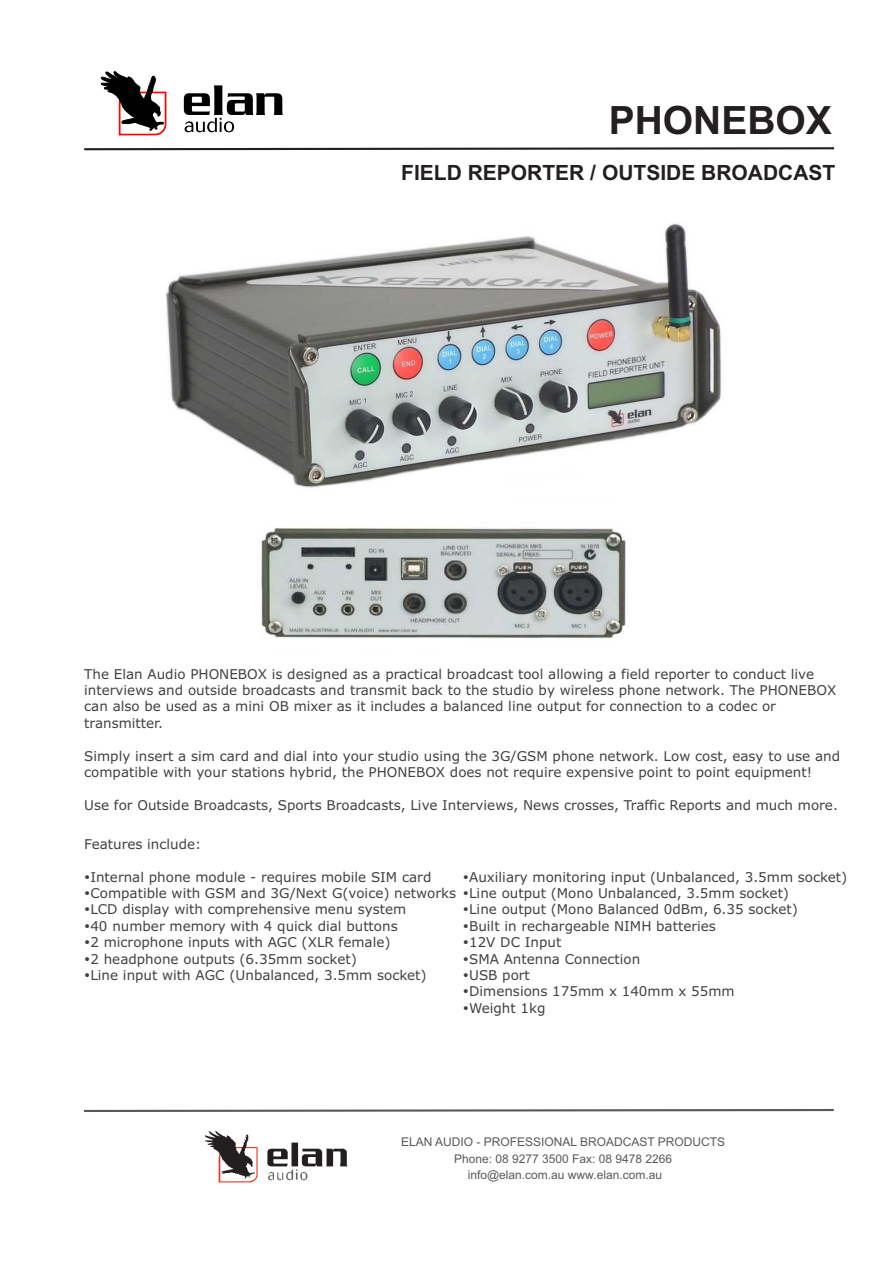
<style>
.page{position:relative;width:893px;height:1263px;background:#fff}
.page>*{position:absolute;margin:0;border:0;box-sizing:border-box;transform-origin:0 0}
.t1{font:700 39px "Arial";color:#231f20}
.t2{font:700 21px "Arial";color:#231f20}
.t3{font:13.5px/16.4px "Verdana";color:#414142}
.t4{font:12px/16px "Arial";color:#58595b;text-align:center}
</style>
<div class="page">
<svg style="left:83px;top:1109px;width:751px;height:3px"></svg>
<svg style="left:84px;top:147px;width:751px;height:4px"></svg>
<svg style="left:101px;top:71px;width:66px;height:65px"></svg>
<svg style="left:184px;top:85px;width:99px;height:47px"></svg>
<img style="left:205px;top:1131px;width:143px;height:51px">
<img style="left:261px;top:527px;width:365px;height:112px">
<img style="left:166px;top:223px;width:555px;height:265px">
<h1 class="t1" style="left:609px;top:106px;width:225px">PHONEBOX</h1>
<h2 class="t2" style="left:401px;top:165px;width:436px">FIELD REPORTER / OUTSIDE BROADCAST</h2>
<p class="t3" style="left:84px;top:667px;width:753px">The Elan Audio PHONEBOX is designed as a practical broadcast tool allowing a field reporter to conduct live interviews and outside broadcasts and transmit back to the studio by wireless phone network. The PHONEBOX can also be used as a mini OB mixer as it includes a balanced line output for connection to a codec or transmitter.</p>
<p class="t3" style="left:84px;top:749px;width:757px">Simply insert a sim card and dial into your studio using the 3G/GSM phone network. Low cost, easy to use and compatible with your stations hybrid, the PHONEBOX does not require expensive point to point equipment!</p>
<p class="t3" style="left:84px;top:798px;width:755px">Use for Outside Broadcasts, Sports Broadcasts, Live Interviews, News crosses, Traffic Reports and much more.</p>
<p class="t3" style="left:84px;top:837px;width:119px">Features include:</p>
<p class="t3" style="left:90px;top:869px;width:367px">Internal phone module - requires mobile SIM card Compatible with GSM and 3G/Next G(voice) networks LCD display with comprehensive menu system<br>40 number memory with 4 quick dial buttons<br>2 microphone inputs with AGC (XLR female)<br>2 headphone outputs (6.35mm socket)<br>Line input with AGC (Unbalanced, 3.5mm socket)</p>
<p class="t3" style="left:469px;top:869px;width:380px">Auxiliary monitoring input (Unbalanced, 3.5mm socket)</p>
<p class="t3" style="left:469px;top:886px;width:330px">Line output (Mono Unbalanced, 3.5mm socket)<br>Line output (Mono Balanced 0dBm, 6.35 socket)<br>Built in rechargeable NIMH batteries<br>12V DC Input<br>SMA Antenna Connection<br>USB port<br>Dimensions 175mm x 140mm x 55mm<br>Weight 1kg</p>
<p class="t4" style="left:401px;top:1135px;width:326px">ELAN AUDIO - PROFESSIONAL BROADCAST PRODUCTS<br>Phone: 08 9277 3500 Fax: 08 9478 2266<br>info@elan.com.au www.elan.com.au</p>
</div>
